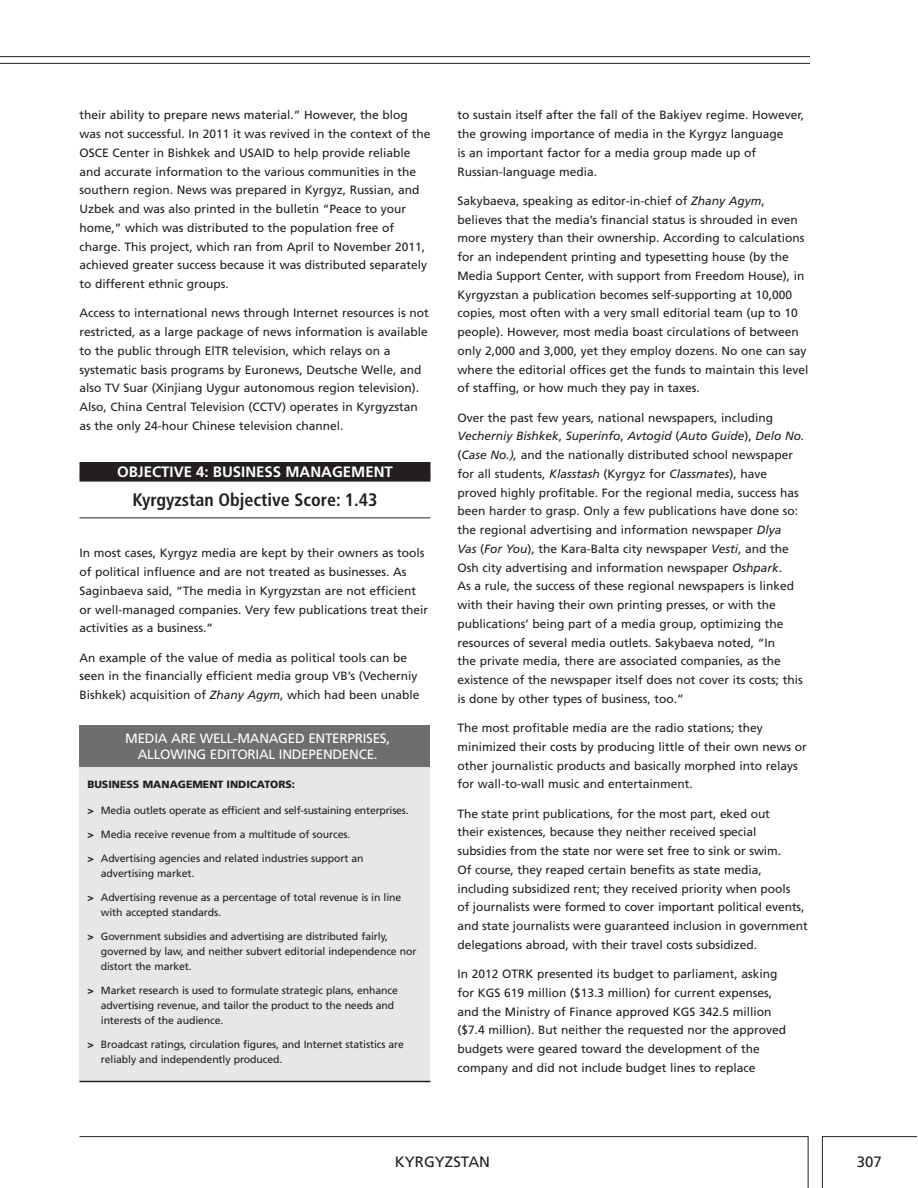
<style>
.page{position:relative;width:918px;height:1188px;background:#fff}
.page>*{position:absolute;margin:0;border:0;box-sizing:border-box;transform-origin:0 0}
.t1{font:700 condensed 18px "Frutiger LT Std";color:#231f20}
.t2{font:700 15px "Frutiger LT Std";color:#fff}
.t3{font:15px "Frutiger LT Pro";color:#231f20}
.t4{font:13.5px/16.5px "Frutiger LT Std";letter-spacing:-.02em;color:#fff;text-align:center}
.t5{font:12px/18.8px "Frutiger LT Pro";color:#231f20}
.t6{font:10.5px/15px "Frutiger LT Std";letter-spacing:-.01em;color:#231f20}
.t7{font:900 10.5px "Frutiger LT Std";color:#231f20}
.s1{font-style:italic}
.s2{font-weight:900}
</style>
<div class="page">
<hr style="left:80px;top:1136px;width:728px;height:1px;background:#231f20">
<hr style="left:808px;top:1136px;width:1px;height:52px;background:#231f20">
<hr style="left:822px;top:1136px;width:1px;height:52px;background:#231f20">
<hr style="left:822px;top:1136px;width:94px;height:1px;background:#231f20">
<hr style="left:0;top:63px;width:810px;height:1px;background:#231f20">
<hr style="left:0;top:56px;width:810px;height:1px;background:#231f20">
<div style="left:80px;top:462px;width:350px;height:15px;background:#231f20"></div>
<div style="left:80px;top:476px;width:350px;height:6px;background:#231f20"></div>
<hr style="left:80px;top:518px;width:350px;height:1px;background:#231f20">
<div style="left:80px;top:759px;width:350px;height:322px;background:#e6e7e8"></div>
<div style="left:80px;top:725px;width:350px;height:42px;background:#6d6e70"></div>
<hr style="left:80px;top:1081px;width:350px;height:1px;background:#231f20">
<p class="t5" style="left:80px;top:107px;width:352px">their ability to prepare news material.” However, the blog was not successful. In 2011 it was revived in the context of the OSCE Center in Bishkek and USAID to help provide reliable and accurate information to the various communities in the southern region. News was prepared in Kyrgyz, Russian, and Uzbek and was also printed in the bulletin “Peace to your home,” which was distributed to the population free of charge. This project, which ran from April to November 2011, achieved greater success because it was distributed separately to different ethnic groups.</p>
<p class="t5" style="left:80px;top:305px;width:351px">Access to international news through Internet resources is not restricted, as a large package of news information is available to the public through ElTR television, which relays on a systematic basis programs by Euronews, Deutsche Welle, and also TV Suar (Xinjiang Uygur autonomous region television).<br>Also, China Central Television (CCTV) operates in Kyrgyzstan as the only 24-hour Chinese television channel.</p>
<p class="t2" style="left:117px;top:465px;width:277px">OBJECTIVE 4: BUSINESS MANAGEMENT</p>
<h1 class="t1" style="left:132px;top:491px;width:247px">Kyrgyzstan Objective Score: 1.43</h1>
<p class="t5" style="left:80px;top:545px;width:350px">In most cases, Kyrgyz media are kept by their owners as tools of political influence and are not treated as businesses. As Saginbaeva said, “The media in Kyrgyzstan are not efficient or well-managed companies. Very few publications treat their activities as a business.”</p>
<p class="t5" style="left:80px;top:649px;width:342px">An example of the value of media as political tools can be seen in the financially efficient media group VB’s (Vecherniy<br>Bishkek) acquisition of <span class="s1">Zhany Agym</span>, which had been unable</p>
<p class="t4" style="left:125px;top:731px;width:266px">MEDIA ARE WELL-MANAGED ENTERPRISES,<br>ALLOWING EDITORIAL INDEPENDENCE.</p>
<p class="t7" style="left:87px;top:779px;width:209px">BUSINESS MANAGEMENT INDICATORS:</p>
<p class="t6" style="left:87px;top:803px;width:323px"><span class="s2">&gt;</span> Media outlets operate as efficient and self-sustaining enterprises.</p>
<p class="t6" style="left:87px;top:827px;width:265px"><span class="s2">&gt;</span> Media receive revenue from a multitude of sources.</p>
<p class="t6" style="left:101px;top:851px;width:264px;text-indent:-13px"><span class="s2">&gt;</span> Advertising agencies and related industries support an advertising market.</p>
<p class="t6" style="left:101px;top:890px;width:302px;text-indent:-13px"><span class="s2">&gt;</span> Advertising revenue as a percentage of total revenue is in line with accepted standards.</p>
<p class="t6" style="left:101px;top:929px;width:317px;text-indent:-13px"><span class="s2">&gt;</span> Government subsidies and advertising are distributed fairly, governed by law, and neither subvert editorial independence nor distort the market.</p>
<p class="t6" style="left:101px;top:983px;width:299px;text-indent:-13px"><span class="s2">&gt;</span> Market research is used to formulate strategic plans, enhance advertising revenue, and tailor the product to the needs and interests of the audience.</p>
<p class="t6" style="left:101px;top:1037px;width:305px;text-indent:-13px"><span class="s2">&gt;</span> Broadcast ratings, circulation figures, and Internet statistics are reliably and independently produced.</p>
<p class="t5" style="left:458px;top:107px;width:348px">to sustain itself after the fall of the Bakiyev regime. However, the growing importance of media in the Kyrgyz language<br>is an important factor for a media group made up of Russian-language media.</p>
<p class="t5" style="left:458px;top:193px;width:353px">Sakybaeva, speaking as editor-in-chief of <span class="s1">Zhany Agym</span>, believes that the media’s financial status is shrouded in even more mystery than their ownership. According to calculations for an independent printing and typesetting house (by the Media Support Center, with support from Freedom House), in Kyrgyzstan a publication becomes self-supporting at 10,000 copies, most often with a very small editorial team (up to 10 people). However, most media boast circulations of between only 2,000 and 3,000, yet they employ dozens. No one can say where the editorial offices get the funds to maintain this level of staffing, or how much they pay in taxes.</p>
<p class="t5" style="left:458px;top:409px;width:348px">Over the past few years, national newspapers, including <span class="s1">Vecherniy Bishkek</span>, <span class="s1">Superinfo</span>, <span class="s1">Avtogid</span> (<span class="s1">Auto Guide</span>), <span class="s1">Delo No. </span>(<span class="s1">Case No.),</span> and the nationally distributed school newspaper for all students, <span class="s1">Klasstash</span> (Kyrgyz for <span class="s1">Classmates</span>), have proved highly profitable. For the regional media, success has been harder to grasp. Only a few publications have done so: the regional advertising and information newspaper <span class="s1">Dlya<br>Vas</span> (<span class="s1">For You</span>), the Kara-Balta city newspaper <span class="s1">Vesti</span>, and the Osh city advertising and information newspaper <span class="s1">Oshpark</span>.<br>As a rule, the success of these regional newspapers is linked with their having their own printing presses, or with the publications’ being part of a media group, optimizing the resources of several media outlets. Sakybaeva noted, “In<br>the private media, there are associated companies, as the existence of the newspaper itself does not cover its costs; this is done by other types of business, too.”</p>
<p class="t5" style="left:458px;top:720px;width:351px">The most profitable media are the radio stations; they minimized their costs by producing little of their own news or other journalistic products and basically morphed into relays for wall-to-wall music and entertainment.</p>
<p class="t5" style="left:458px;top:805px;width:352px">The state print publications, for the most part, eked out<br>their existences, because they neither received special subsidies from the state nor were set free to sink or swim.<br>Of course, they reaped certain benefits as state media, including subsidized rent; they received priority when pools<br>of journalists were formed to cover important political events, and state journalists were guaranteed inclusion in government delegations abroad, with their travel costs subsidized.</p>
<p class="t5" style="left:458px;top:966px;width:330px">In 2012 OTRK presented its budget to parliament, asking for KGS 619 million ($13.3 million) for current expenses, and the Ministry of Finance approved KGS 342.5 million ($7.4 million). But neither the requested nor the approved budgets were geared toward the development of the company and did not include budget lines to replace</p>
<p class="t3" style="left:395px;top:1156px;width:97px">KYRGYZSTAN</p>
<p class="t3" style="left:857px;top:1156px;width:27px">307</p>
</div>
